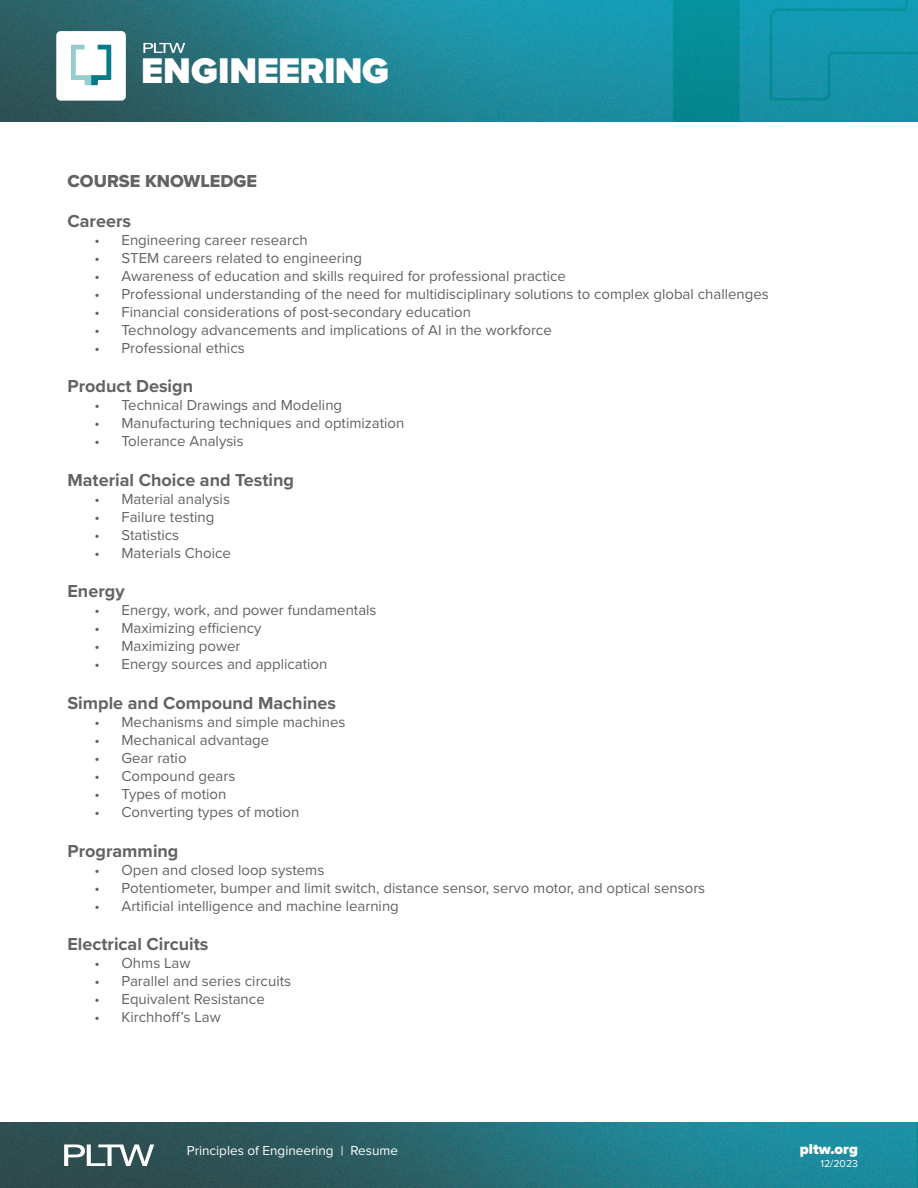
<style>
.page{position:relative;width:918px;height:1188px;background:#fff}
.page>*{position:absolute;margin:0;border:0;box-sizing:border-box;transform-origin:0 0}
.t1{font:900 37.05px "Proxima Nova";letter-spacing:-.015em;color:#fff}
.t2{font:700 18px "Proxima Nova";color:#636366}
.t3{font:18px "Proxima Nova Extrabld";color:#636366}
.t4{font:15px "Proxima Nova";color:#636366}
.t5{font:900 15px "Proxima Nova";color:#fff}
.t6{font:13.5px "Proxima Nova";color:#fff}
.t7{font:10.5px "Proxima Nova";color:#fff}
</style>
<div class="page">
<img style="left:0;top:1123px;width:918px;height:65px">
<img style="left:0;top:0;width:918px;height:122px">
<svg style="left:143px;top:43px;width:42px;height:10px"></svg>
<div style="left:56px;top:31px;width:70px;height:70px;background:#fff;border-radius:4px"></div>
<svg style="left:71px;top:45px;width:40px;height:40px"></svg>
<svg style="left:64px;top:1144px;width:90px;height:22px"></svg>
<h1 class="t1" style="left:141px;top:43px;width:249px">ENGINEERING</h1>
<p class="t3" style="left:68px;top:168px;width:191px">COURSE KNOWLEDGE</p>
<p class="t2" style="left:68px;top:207px;width:65px">Careers</p>
<p class="t4" style="left:94px;top:228px;width:215px">• Engineering career research</p>
<p class="t4" style="left:94px;top:246px;width:269px">• STEM careers related to engineering</p>
<p class="t4" style="left:94px;top:264px;width:473px">• Awareness of education and skills required for professional practice</p>
<p class="t4" style="left:94px;top:282px;width:676px">• Professional understanding of the need for multidisciplinary solutions to complex global challenges</p>
<p class="t4" style="left:94px;top:300px;width:378px">• Financial considerations of post-secondary education</p>
<p class="t4" style="left:94px;top:318px;width:459px">• Technology advancements and implications of AI in the workforce</p>
<p class="t4" style="left:94px;top:336px;width:152px">• Professional ethics</p>
<p class="t2" style="left:68px;top:373px;width:127px">Product Design</p>
<p class="t4" style="left:94px;top:394px;width:249px">• Technical Drawings and Modeling</p>
<p class="t4" style="left:94px;top:412px;width:312px">• Manufacturing techniques and optimization</p>
<p class="t4" style="left:94px;top:430px;width:151px">• Tolerance Analysis</p>
<p class="t2" style="left:68px;top:466px;width:228px">Material Choice and Testing</p>
<p class="t4" style="left:94px;top:488px;width:137px">• Material analysis</p>
<p class="t4" style="left:94px;top:506px;width:121px">• Failure testing</p>
<p class="t4" style="left:94px;top:524px;width:86px">• Statistics</p>
<p class="t4" style="left:94px;top:542px;width:138px">• Materials Choice</p>
<p class="t2" style="left:68px;top:578px;width:59px">Energy</p>
<p class="t4" style="left:94px;top:599px;width:284px">• Energy, work, and power fundamentals</p>
<p class="t4" style="left:94px;top:617px;width:169px">• Maximizing efficiency</p>
<p class="t4" style="left:94px;top:635px;width:147px">• Maximizing power</p>
<p class="t4" style="left:94px;top:653px;width:235px">• Energy sources and application</p>
<p class="t2" style="left:68px;top:690px;width:270px">Simple and Compound Machines</p>
<p class="t4" style="left:94px;top:711px;width:252px">• Mechanisms and simple machines</p>
<p class="t4" style="left:94px;top:729px;width:176px">• Mechanical advantage</p>
<p class="t4" style="left:94px;top:747px;width:94px">• Gear ratio</p>
<p class="t4" style="left:94px;top:765px;width:142px">• Compound gears</p>
<p class="t4" style="left:94px;top:783px;width:133px">• Types of motion</p>
<p class="t4" style="left:94px;top:801px;width:206px">• Converting types of motion</p>
<p class="t2" style="left:68px;top:837px;width:113px">Programming</p>
<p class="t4" style="left:94px;top:858px;width:231px">• Open and closed loop systems</p>
<p class="t4" style="left:94px;top:876px;width:612px">• Potentiometer, bumper and limit switch, distance sensor, servo motor, and optical sensors</p>
<p class="t4" style="left:94px;top:894px;width:306px">• Artificial intelligence and machine learning</p>
<p class="t2" style="left:68px;top:931px;width:143px">Electrical Circuits</p>
<p class="t4" style="left:94px;top:952px;width:98px">• Ohms Law</p>
<p class="t4" style="left:94px;top:970px;width:198px">• Parallel and series circuits</p>
<p class="t4" style="left:94px;top:988px;width:172px">• Equivalent Resistance</p>
<p class="t4" style="left:94px;top:1006px;width:128px">• Kirchhoff’s Law</p>
<p class="t6" style="left:187px;top:1140px;width:213px">Principles of Engineering | Resume</p>
<p class="t5" style="left:800px;top:1138px;width:60px">pltw.org</p>
<p class="t7" style="left:821px;top:1156px;width:39px">12/2023</p>
</div>
